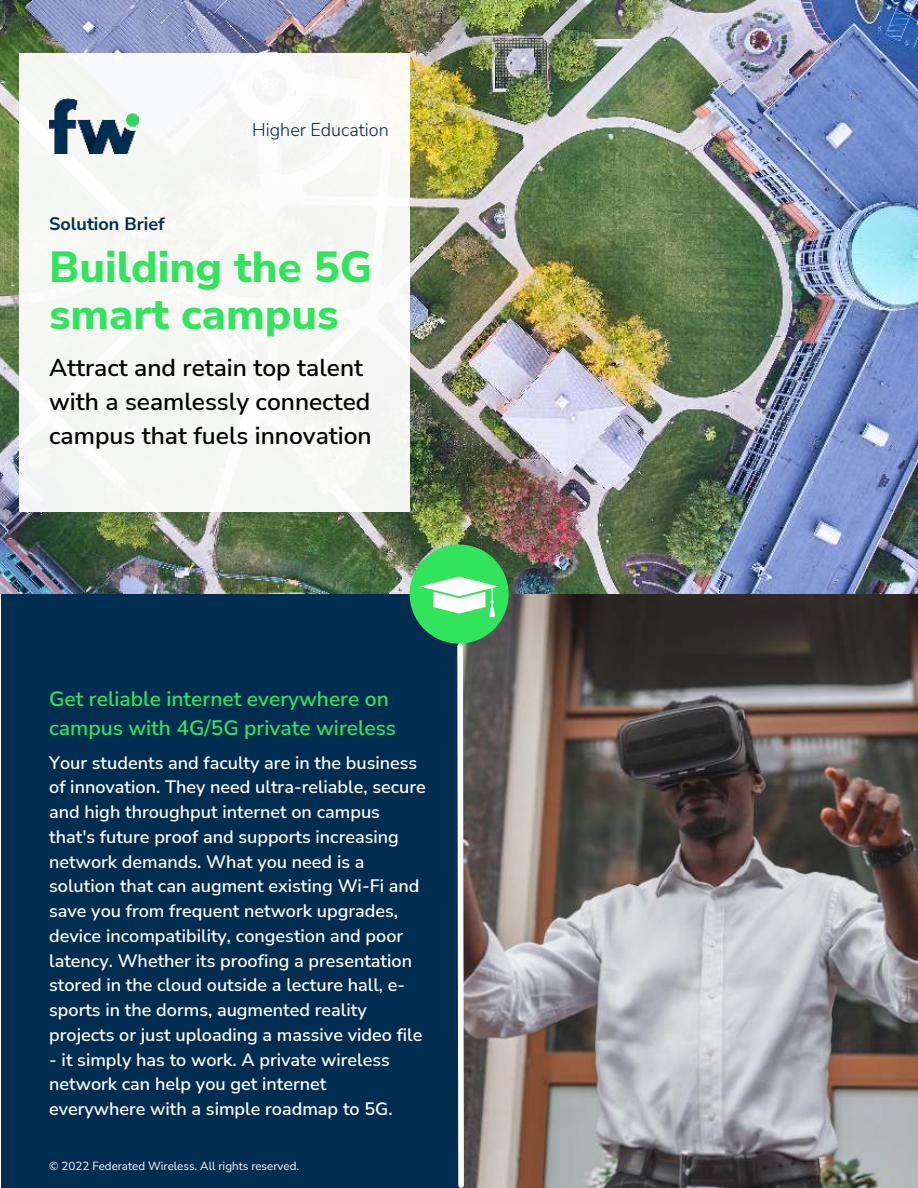
<style>
.page{position:relative;width:918px;height:1188px;background:#fff}
.page>*{position:absolute;margin:0;border:0;box-sizing:border-box;transform-origin:0 0}
.t1{font:800 43.5px/47.2px "Nunito Sans";color:#32e35d}
.t2{font:600 24.6px/33.8px "Nunito Sans";color:#000}
.t3{font:600 21px/29.2px "Nunito Sans";color:#32e35d}
.t4{font:600 18px/24.8px "Nunito Sans";color:#fff}
.t5{font:300 18px "Nunito Sans";color:#002d50}
.t6{font:700 18px "Nunito Sans";color:#002d50}
.t7{font:11.55px "Nunito Sans";color:#fff}
</style>
<div class="page">
<img style="left:467px;top:594px;width:451px;height:594px">
<div style="left:1px;top:479px;width:458px;height:709px;background:#002d50"></div>
<img style="left:0;top:0;width:918px;height:594px">
<div style="left:19px;top:53px;width:391px;height:459px;background:#f6f7f5"></div>
<img style="left:49px;top:99px;width:91px;height:55px">
<div style="left:410px;top:545px;width:99px;height:99px;background:#32e35d;border-radius:50%"></div>
<svg style="left:454px;top:643px;width:13px;height:545px"></svg>
<svg style="left:420px;top:577px;width:78px;height:40px"></svg>
<p class="t6" style="left:49px;top:212px;width:117px">Solution Brief</p>
<p class="t5" style="left:252px;top:117px;width:138px">Higher Education</p>
<h1 class="t1" style="left:49px;top:242px;width:324px">Building the 5G smart campus</h1>
<h2 class="t2" style="left:49px;top:350px;width:324px">Attract and retain top talent with a seamlessly connected campus that fuels innovation</h2>
<p class="t3" style="left:49px;top:683px;width:348px">Get reliable internet everywhere on campus with 4G/5G private wireless</p>
<p class="t4" style="left:49px;top:749px;width:378px">Your students and faculty are in the business of innovation. They need ultra-reliable, secure and high throughput internet on campus that's future proof and supports increasing network demands. What you need is a solution that can augment existing Wi-Fi and save you from frequent network upgrades, device incompatibility, congestion and poor latency. Whether its proofing a presentation stored in the cloud outside a lecture hall, e&shy;sports in the dorms, augmented reality projects or just uploading a massive video file</p>
<p class="t4" style="left:49px;top:1046px;width:345px">- it simply has to work. A private wireless network can help you get internet everywhere with a simple roadmap to 5G.</p>
<p class="t7" style="left:49px;top:1158px;width:251px">© 2022 Federated Wireless. All rights reserved.</p>
</div>
